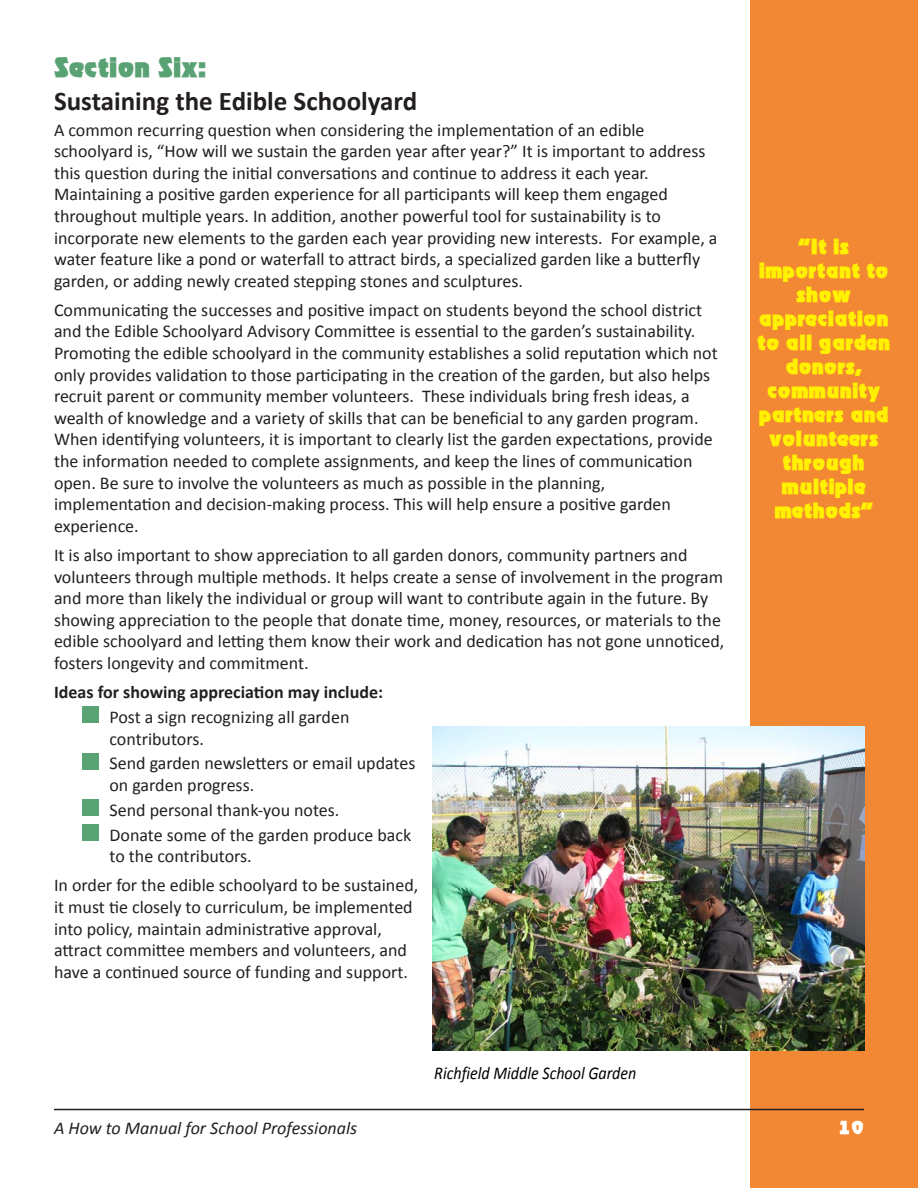
<style>
.page{position:relative;width:918px;height:1188px;background:#fff}
.page>*{position:absolute;margin:0;border:0;box-sizing:border-box;transform-origin:0 0}
.t1{font:700 27px "Calibri";color:#231f20}
.t2{font:27px "Thimba Display S Si";color:#59a273}
.t3{font:21px/24px "Thimba Display S Si";color:#fff101;text-align:center}
.t4{font:18px/21.6px "Calibri";color:#231f20}
.t5{font:700 18px "Calibri";color:#231f20}
.t6{font:italic 18px "Calibri";color:#231f20}
.t7{font:italic 18px "Calibri";color:#000;scale:.89 1}
.t8{font:18px "Thimba Display S Si";color:#fff}
</style>
<div class="page">
<div style="left:750px;top:0;width:168px;height:1188px;background:#f28833"></div>
<hr style="left:54px;top:1109px;width:810px;height:1px;background:#231f20">
<div style="left:82px;top:706px;width:17px;height:17px;background:#59a273"></div>
<div style="left:82px;top:753px;width:17px;height:16px;background:#59a273"></div>
<div style="left:82px;top:799px;width:17px;height:17px;background:#59a273"></div>
<div style="left:82px;top:824px;width:17px;height:17px;background:#59a273"></div>
<img style="left:433px;top:727px;width:431px;height:324px">
<h1 class="t2" style="left:54px;top:54px;width:154px">Section Six:</h1>
<h1 class="t1" style="left:54px;top:84px;width:365px">Sustaining the Edible Schoolyard</h1>
<p class="t4" style="left:54px;top:120px;width:665px">A common recurring question when considering the implementation of an edible schoolyard is, “How will we sustain the garden year after year?” It is important to address this question during the initial conversations and continue to address it each year.<br>Maintaining a positive garden experience for all participants will keep them engaged throughout multiple years. In addition, another powerful tool for sustainability is to incorporate new elements to the garden each year providing new interests. For example, a water feature like a pond or waterfall to attract birds, a specialized garden like a butterfly garden, or adding newly created stepping stones and sculptures.</p>
<p class="t4" style="left:54px;top:301px;width:665px">Communicating the successes and positive impact on students beyond the school district and the Edible Schoolyard Advisory Committee is essential to the garden’s sustainability.<br>Promoting the edible schoolyard in the community establishes a solid reputation which not only provides validation to those participating in the creation of the garden, but also helps recruit parent or community member volunteers. These individuals bring fresh ideas, a wealth of knowledge and a variety of skills that can be beneficial to any garden program.<br>When identifying volunteers, it is important to clearly list the garden expectations, provide the information needed to complete assignments, and keep the lines of communication open. Be sure to involve the volunteers as much as possible in the planning, implementation and decision-making process. This will help ensure a positive garden experience.</p>
<p class="t4" style="left:54px;top:546px;width:672px">It is also important to show appreciation to all garden donors, community partners and volunteers through multiple methods. It helps create a sense of involvement in the program and more than likely the individual or group will want to contribute again in the future. By showing appreciation to the people that donate time, money, resources, or materials to the edible schoolyard and letting them know their work and dedication has not gone unnoticed, fosters longevity and commitment.</p>
<p class="t5" style="left:54px;top:681px;width:331px">Ideas for showing appreciation may include:</p>
<p class="t4" style="left:110px;top:708px;width:242px">Post a sign recognizing all garden contributors.</p>
<p class="t4" style="left:110px;top:754px;width:307px">Send garden newsletters or email updates on garden progress.</p>
<p class="t4" style="left:110px;top:799px;width:303px;line-height:24.9px">Send personal thank-you notes.<br>Donate some of the garden produce back</p>
<p class="t4" style="left:54px;top:843px;width:366px;line-height:29.1px;text-indent:56px">to the contributors.<br>In order for the edible schoolyard to be sustained,</p>
<p class="t4" style="left:54px;top:898px;width:360px">it must tie closely to curriculum, be implemented into policy, maintain administrative approval, attract committee members and volunteers, and have a continued source of funding and support.</p>
<p class="t7" style="left:434px;top:1061px;width:229px">Richfield Middle School Garden</p>
<p class="t3" style="left:757px;top:236px;width:135px">“It is important to show appreciation to all garden donors, community partners and volunteers through multiple methods”</p>
<p class="t6" style="left:54px;top:1120px;width:305px">A How to Manual for School Professionals</p>
<p class="t8" style="left:838px;top:1119px;width:27px">10</p>
</div>
